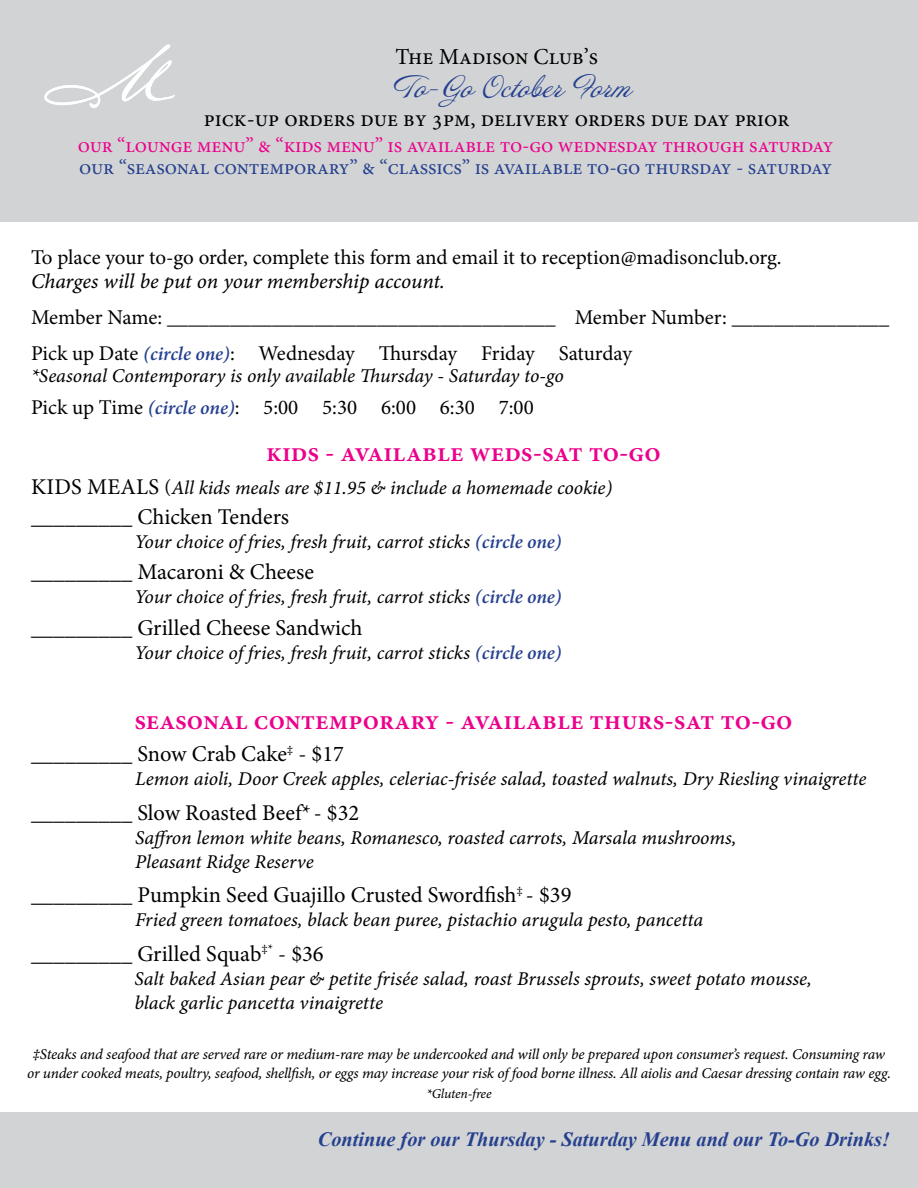
<style>
.page{position:relative;width:918px;height:1188px;background:#fff}
.page>*{position:absolute;margin:0;border:0;box-sizing:border-box;transform-origin:0 0}
.t1{font:600 27px "Minion Pro";color:#ec008c}
.t2{font:27px "Annabelle JF";letter-spacing:-.01em;color:#25408f}
.t3{font:22.95px "Minion Pro";color:#000}
.t4{font:22.5px "Minion Pro";color:#000}
.t5{font:21px/36px "Minion Pro";letter-spacing:-.01em;color:#000}
.t6{font:21px "Minion Pro";letter-spacing:-.01em;color:#25408f}
.t7{font:21px "Minion Pro";letter-spacing:-.01em;color:#ec008c}
.t8{font:21px "Minion Pro It Capt";letter-spacing:-.005em;color:#000}
.t9{font:italic 700 20.25px "Times New Roman";color:#25408f}
.t10{font:19.5px/24px "Minion Pro It Capt";letter-spacing:-.005em;color:#000}
.t11{font:15px/19.5px "Minion Pro It Capt";letter-spacing:-.015em;color:#000;text-align:center}
.t12{font:13.5px "Minion Pro It Capt";letter-spacing:-.02em;color:#000}
.s1{font-weight:600;font-style:italic;font-size:19.5px;color:#25408f}
.s2{font-family:"Minion Pro";font-size:22.5px}
.s3{font-family:"Minion Pro"}
.s4{font-family:"Minion Pro";font-weight:600;font-style:italic;color:#25408f}
</style>
<div class="page">
<div style="left:0;top:1112px;width:918px;height:76px;background:#d1d3d4"></div>
<div style="left:0;top:0;width:918px;height:221px;background:#d1d3d4"></div>
<svg style="left:44px;top:45px;width:131px;height:63px"></svg>
<p class="t3" style="left:395px;top:42px;width:204px">The Madison Club’s</p>
<h1 class="t2" style="left:393px;top:70px;width:239px">To-Go October Form</h1>
<p class="t3" style="left:204px;top:103px;width:587px">pick-up orders due by 3pm, delivery orders due day prior</p>
<p class="t7" style="left:78px;top:131px;width:757px">our “lounge menu” &amp; “kids menu” is available to-go wednesday through saturday</p>
<p class="t6" style="left:79px;top:153px;width:754px">our “seasonal contemporary” &amp; “classics” is available to-go thursday - saturday</p>
<p class="t5" style="left:31px;top:239px;width:752px">To place your to-go order, complete this form and email it to reception@madisonclub.org.</p>
<p class="t8" style="left:31px;top:266px;width:415px">Charges will be put on your membership account.</p>
<p class="t5" style="left:31px;top:299px;width:860px">Member Name: _____________________________________ Member Number: _______________<br>Pick up Date <span class="s1">(circle one)</span>: Wednesday Thursday Friday Saturday</p>
<p class="t10" style="left:31px;top:364px;width:534px">*Seasonal Contemporary is only available Thursday - Saturday to-go</p>
<p class="t5" style="left:31px;top:389px;width:504px">Pick up Time <span class="s1">(circle one)</span>: 5:00 5:30 6:00 6:30 7:00</p>
<h1 class="t1" style="left:266px;top:434px;width:396px">kids - available weds-sat to-go</h1>
<p class="t10" style="left:31px;top:475px;width:583px"><span class="s2">KIDS MEALS</span> <span class="s3">(</span>All kids meals are $11.95 &amp; include a homemade cookie)</p>
<p class="t4" style="left:31px;top:501px;width:260px">_________ Chicken Tenders</p>
<p class="t10" style="left:134px;top:529px;width:429px">Your choice of fries, fresh fruit, carrot sticks <span class="s4">(circle one)</span></p>
<p class="t4" style="left:31px;top:557px;width:285px">_________ Macaroni &amp; Cheese</p>
<p class="t10" style="left:134px;top:585px;width:429px">Your choice of fries, fresh fruit, carrot sticks <span class="s4">(circle one)</span></p>
<p class="t4" style="left:31px;top:612px;width:333px">_________ Grilled Cheese Sandwich</p>
<p class="t10" style="left:134px;top:640px;width:429px">Your choice of fries, fresh fruit, carrot sticks <span class="s4">(circle one)</span></p>
<h1 class="t1" style="left:134px;top:702px;width:660px">seasonal contemporary - available thurs-sat to-go</h1>
<p class="t4" style="left:31px;top:739px;width:314px">_________ Snow Crab Cake<sup>‡</sup> - $17</p>
<p class="t10" style="left:135px;top:767px;width:733px">Lemon aioli, Door Creek apples, celeriac-frisée salad, toasted walnuts, Dry Riesling vinaigrette</p>
<p class="t4" style="left:31px;top:797px;width:330px">_________ Slow Roasted Beef* - $32</p>
<p class="t10" style="left:135px;top:825px;width:603px">Saffron lemon white beans, Romanesco, roasted carrots, Marsala mushrooms,<br>Pleasant Ridge Reserve</p>
<p class="t4" style="left:31px;top:880px;width:542px">_________ Pumpkin Seed Guajillo Crusted Swordfish<sup>‡</sup> - $39</p>
<p class="t10" style="left:135px;top:908px;width:570px">Fried green tomatoes, black bean puree, pistachio arugula pesto, pancetta</p>
<p class="t4" style="left:31px;top:938px;width:294px">_________ Grilled Squab<sup>‡*</sup> - $36</p>
<p class="t10" style="left:134px;top:966px;width:679px">Salt baked Asian pear &amp; petite frisée salad, roast Brussels sprouts, sweet potato mousse, black garlic pancetta vinaigrette</p>
<p class="t11" style="left:27px;top:1044px;width:865px">‡Steaks and seafood that are served rare or medium-rare may be undercooked and will only be prepared upon consumer’s request. Consuming raw or under cooked meats, poultry, seafood, shellfish, or eggs may increase your risk of food borne illness. All aiolis and Caesar dressing contain raw egg.</p>
<p class="t12" style="left:426px;top:1084px;width:67px">*Gluten-free</p>
<p class="t9" style="left:318px;top:1125px;width:574px">Continue for our Thursday - Saturday Menu and our To-Go Drinks!</p>
</div>
